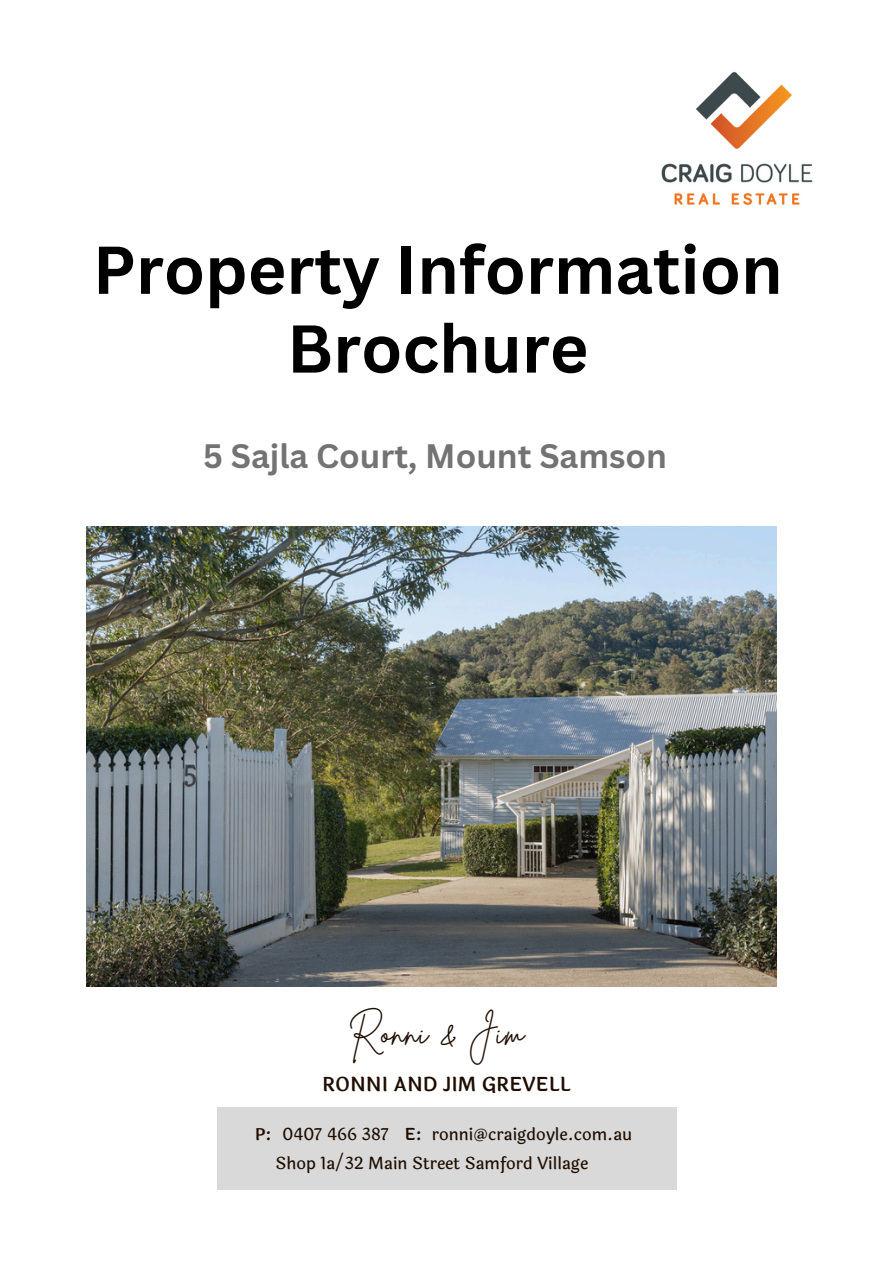
<style>
.page{position:relative;width:894px;height:1264px;background:#fff}
.page>*{position:absolute;margin:0;border:0;box-sizing:border-box;transform-origin:0 0}
.t1{font:700 66px/78.8px "Canva Sans";color:#000;text-align:center}
.t2{font:34.95px "Brittany Signature";letter-spacing:.02em;color:#1e0d00}
.t3{font:700 33px "Canva Sans";color:#737373}
.t4{font:600 19.2px "Laila";color:#1e0d00}
.t5{font:500 16.5px "Laila";color:#1e0d00}
.t6{font:600 16.5px "Laila";color:#1e0d00}
</style>
<div class="page">
<img style="left:661px;top:72px;width:152px;height:133px">
<div style="left:217px;top:1106px;width:459px;height:83px;background:#d9d9d9"></div>
<img style="left:87px;top:526px;width:689px;height:460px">
<h2 class="t1" style="left:93px;top:229px;width:691px">Property Information<br>Brochure</h2>
<p class="t3" style="left:203px;top:433px;width:465px">5 Sajla Court, Mount Samson</p>
<h3 class="t2" style="left:348px;top:1009px;width:177px">Ronni &amp; Jim</h3>
<h4 class="t4" style="left:322px;top:1070px;width:250px">RONNI AND JIM GREVELL</h4>
<h4 class="t5" style="left:282px;top:1121px;width:108px">0407 466 387</h4>
<p class="t6" style="left:404px;top:1121px;width:19px">E:</p>
<h4 class="t5" style="left:275px;top:1150px;width:314px">Shop 1a/32 Main Street Samford Village</h4>
<p class="t6" style="left:255px;top:1121px;width:18px">P:</p>
<p class="t5" style="left:432px;top:1121px;width:202px">ronni@craigdoyle.com.au</p>
</div>
